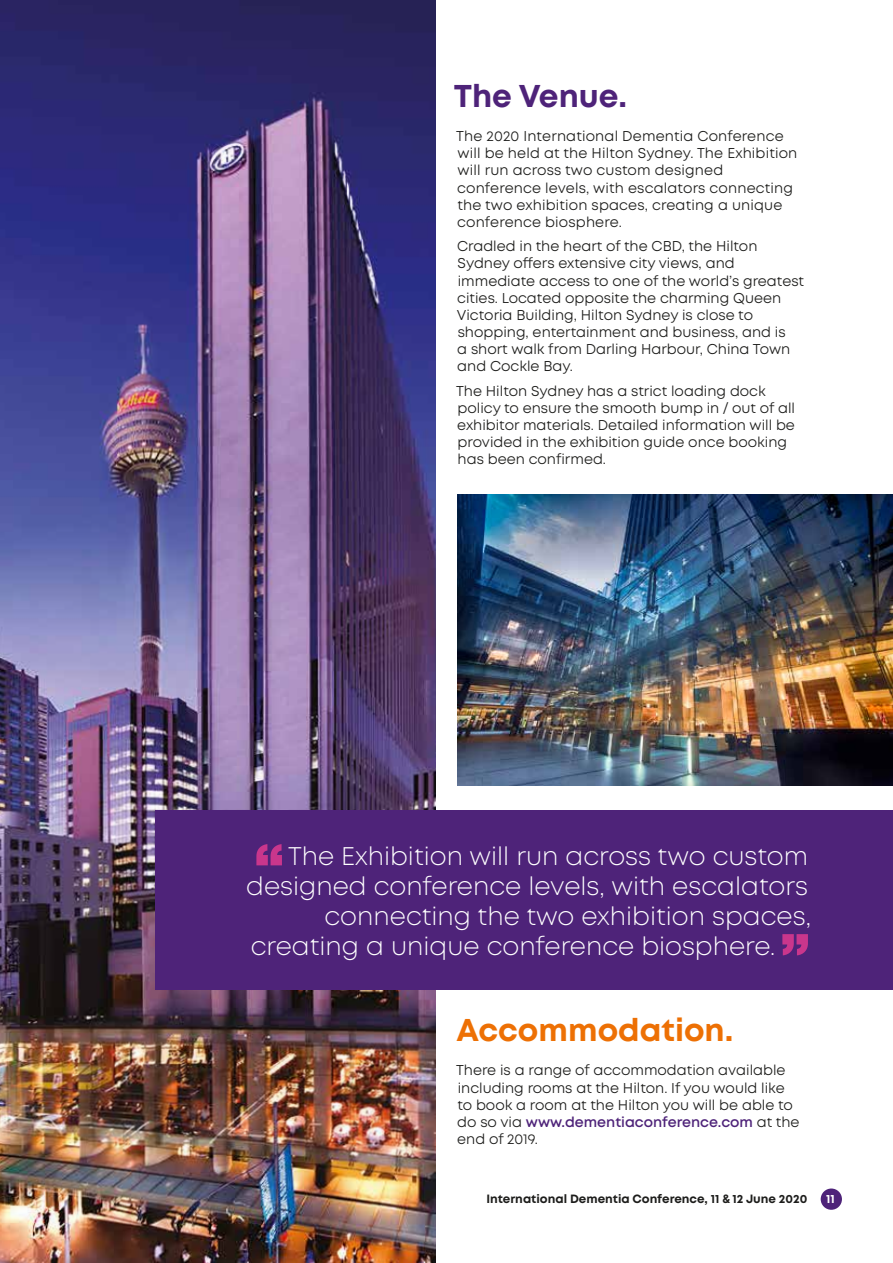
<style>
.page{position:relative;width:893px;height:1263px;background:#fff}
.page>*{position:absolute;margin:0;border:0;box-sizing:border-box;transform-origin:0 0}
.t1{font:700 31.5px "Mont";color:#ed7004}
.t2{font:700 31.5px "Mont";color:#4e2379}
.t3{font:300 25.5px "Mont";color:#fff}
.t4{font:14.25px/17.1px "Mont";color:#1d1d1b}
.t5{font:700 12px "Mont";color:#1d1d1b}
.t6{font:700 12px "Mont";color:#fff}
.s1{font-weight:600;color:#4e2379}
</style>
<div class="page">
<div style="left:821px;top:1188px;width:21px;height:22px;background:#4e2379;border-radius:50%"></div>
<img style="left:457px;top:494px;width:436px;height:291px">
<img style="left:0;top:0;width:436px;height:1263px">
<div style="left:155px;top:810px;width:738px;height:179px;background:#4e2379"></div>
<svg style="left:256px;top:844px;width:26px;height:21px"></svg>
<svg style="left:782px;top:934px;width:26px;height:21px"></svg>
<h1 class="t2" style="left:454px;top:76px;width:175px">The Venue.</h1>
<p class="t4" style="left:456px;top:128px;width:343px">The 2020 International Dementia Conference will be held at the Hilton Sydney. The Exhibition will run across two custom designed conference levels, with escalators connecting the two exhibition spaces, creating a unique conference biosphere.</p>
<p class="t4" style="left:457px;top:238px;width:349px">Cradled in the heart of the CBD, the Hilton Sydney offers extensive city views, and immediate access to one of the world’s greatest cities. Located opposite the charming Queen Victoria Building, Hilton Sydney is close to shopping, entertainment and business, and is<br>a short walk from Darling Harbour, China Town and Cockle Bay.</p>
<p class="t4" style="left:456px;top:382px;width:340px">The Hilton Sydney has a strict loading dock policy to ensure the smooth bump in / out of all exhibitor materials. Detailed information will be provided in the exhibition guide once booking has been confirmed.</p>
<h2 class="t3" style="left:288px;top:840px;width:521px">The Exhibition will run across two custom</h2>
<h2 class="t3" style="left:246px;top:870px;width:563px">designed conference levels, with escalators</h2>
<h2 class="t3" style="left:324px;top:900px;width:488px">connecting the two exhibition spaces,</h2>
<h2 class="t3" style="left:251px;top:930px;width:526px">creating a unique conference biosphere.</h2>
<h1 class="t1" style="left:456px;top:1010px;width:278px">Accommodation.</h1>
<p class="t4" style="left:456px;top:1062px;width:345px">There is a range of accommodation available including rooms at the Hilton. If you would like to book a room at the Hilton you will be able to do so via <span class="s1">www.dementiaconference.com</span> at the end of 2019.</p>
<p class="t5" style="left:486px;top:1191px;width:322px">International Dementia Conference, 11 &amp; 12 June 2020</p>
<p class="t6" style="left:826px;top:1191px;width:10px">11</p>
</div>
